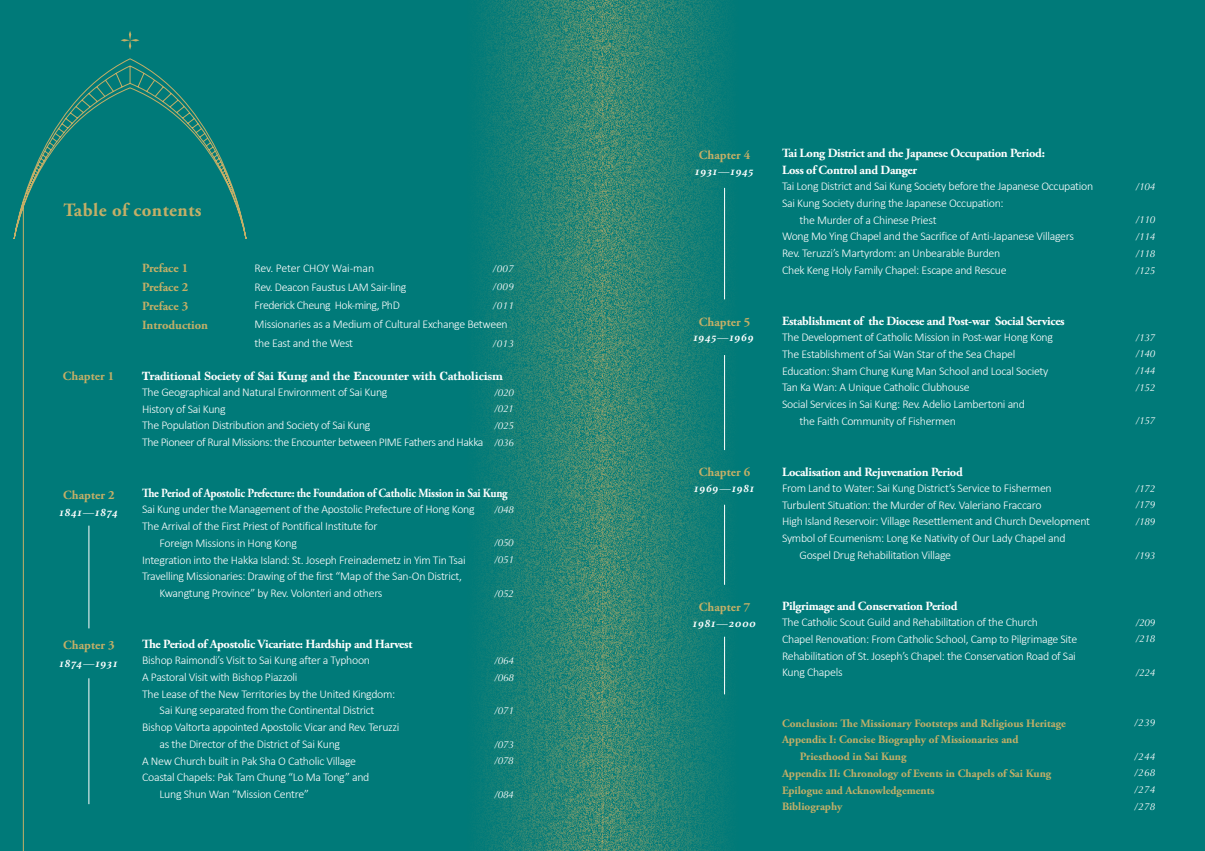
<style>
.page{position:relative;width:1205px;height:851px;background:#fff}
.page>*{position:absolute;margin:0;border:0;box-sizing:border-box;transform-origin:0 0}
.t1{font:700 18.75px "Adobe Garamond Pro";letter-spacing:.025em;color:#c4af67}
.目錄{font:700 12.5px "Adobe Garamond Pro";letter-spacing:-.025em;color:#fff}
.目錄-2{font:700 12.5px "Adobe Garamond Pro";color:#c4af67}
.目錄-3{font:700 12.5px "Adobe Garamond Pro";letter-spacing:-.025em;color:#fff;scale:.9 1}
.目錄-4{font:700 12.5px "Marion";letter-spacing:-.025em;color:#fff}
.目錄text_new{font:300 11.88px/16.8px "Calibri";letter-spacing:-.025em;color:#fff}
.目錄-5{font:300 11.88px/18.8px "Calibri";letter-spacing:-.025em;color:#fff}
.目錄-6{font:700 11.25px "Adobe Garamond Pro";color:#c4af67}
.目錄-7{font:italic 700 11.25px "Athelas";letter-spacing:.09em;color:#fff}
.目錄text_new-2{font:italic 10px "Optima";letter-spacing:-.025em;color:#fff}
.目錄-8{font:italic 10px "Optima";letter-spacing:.025em;color:#fff}
.s1{font-family:"Optima";font-weight:400;font-style:italic;font-size:10px}
</style>
<div class="page">
<div style="left:0;top:0;width:1205px;height:850px;background:#007a79"></div>
<img style="left:477px;top:0;width:125px;height:850px">
<svg style="left:602px;top:0;width:127px;height:850px"></svg>
<hr style="left:724px;top:188px;width:1px;height:111px;background:#fff">
<hr style="left:724px;top:355px;width:1px;height:95px;background:#fff">
<hr style="left:724px;top:504px;width:1px;height:80px;background:#fff">
<hr style="left:724px;top:636px;width:1px;height:58px;background:#fff">
<svg style="left:14px;top:58px;width:232px;height:792px"></svg>
<svg style="left:121px;top:31px;width:19px;height:19px"></svg>
<p class="t1" style="left:63px;top:199px;width:140px">Table of contents</p>
<p class="目錄-2" style="left:63px;top:368px;width:53px">Chapter 1</p>
<p class="目錄-2" style="left:63px;top:487px;width:53px">Chapter 2</p>
<p class="目錄-7" style="left:60px;top:502px;width:60px">1841—1874</p>
<p class="目錄-2" style="left:63px;top:637px;width:53px">Chapter 3</p>
<p class="目錄-7" style="left:60px;top:654px;width:59px">1874—1931</p>
<p class="目錄-2" style="left:142px;top:261px;width:48px">Preface 1</p>
<p class="目錄-5" style="left:255px;top:258px;width:121px">Rev. Peter CHOY Wai-man</p>
<p class="目錄-8" style="left:492px;top:262px;width:23px">/007</p>
<p class="目錄-2" style="left:142px;top:280px;width:48px">Preface 2</p>
<p class="目錄-5" style="left:255px;top:277px;width:153px">Rev. Deacon Faustus LAM Sair-ling</p>
<p class="目錄-8" style="left:492px;top:281px;width:23px">/009</p>
<p class="目錄-2" style="left:142px;top:298px;width:48px">Preface 3</p>
<p class="目錄-5" style="left:255px;top:295px;width:147px">Frederick Cheung Hok-ming, PhD</p>
<p class="目錄-8" style="left:492px;top:300px;width:23px">/011</p>
<p class="目錄-2" style="left:142px;top:317px;width:68px">Introduction</p>
<p class="目錄-5" style="left:255px;top:314px;width:255px">Missionaries as a Medium of Cultural Exchange Between the East and the West</p>
<p class="目錄-8" style="left:492px;top:337px;width:23px">/013</p>
<p class="目錄-4" style="left:142px;top:368px;width:362px">Traditional Society of Sai Kung and the Encounter with Catholicism</p>
<p class="目錄text_new" style="left:142px;top:383px;width:247px">The Geographical and Natural Environment of Sai Kung</p>
<p class="目錄text_new-2" style="left:494px;top:386px;width:21px">/020</p>
<p class="目錄text_new" style="left:142px;top:400px;width:85px">History of Sai Kung</p>
<p class="目錄text_new-2" style="left:494px;top:403px;width:21px">/021</p>
<p class="目錄text_new" style="left:142px;top:416px;width:230px">The Population Distribution and Society of Sai Kung</p>
<p class="目錄text_new-2" style="left:494px;top:420px;width:21px">/025</p>
<p class="目錄text_new" style="left:142px;top:433px;width:373px">The Pioneer of Rural Missions: the Encounter between PIME Fathers and Hakka <span class="s1">/036</span></p>
<p class="目錄-3" style="left:142px;top:486px;width:408px">The Period of Apostolic Prefecture: the Foundation of Catholic Mission in Sai Kung</p>
<p class="目錄text_new" style="left:142px;top:500px;width:334px">Sai Kung under the Management of the Apostolic Prefecture of Hong Kong</p>
<p class="目錄text_new-2" style="left:494px;top:503px;width:21px">/048</p>
<p class="目錄text_new" style="left:160px;top:517px;width:219px;text-indent:-18px">The Arrival of the First Priest of Pontifical Institute for<br>Foreign Missions in Hong Kong</p>
<p class="目錄text_new-2" style="left:494px;top:537px;width:21px">/050</p>
<p class="目錄text_new" style="left:142px;top:550px;width:325px">Integration into the Hakka Island: St. Joseph Freinademetz in Yim Tin Tsai</p>
<p class="目錄text_new-2" style="left:494px;top:554px;width:21px">/051</p>
<p class="目錄text_new" style="left:160px;top:567px;width:304px;text-indent:-18px">Travelling Missionaries: Drawing of the first “Map of the San-On District,<br>Kwangtung Province” by Rev. Volonteri and others</p>
<p class="目錄text_new-2" style="left:494px;top:587px;width:21px">/052</p>
<p class="目錄" style="left:142px;top:636px;width:272px">The Period of Apostolic Vicariate: Hardship and Harvest</p>
<p class="目錄text_new" style="left:142px;top:651px;width:229px">Bishop Raimondi’s Visit to Sai Kung after a Typhoon</p>
<p class="目錄text_new-2" style="left:494px;top:654px;width:21px">/064</p>
<p class="目錄text_new" style="left:142px;top:668px;width:157px">A Pastoral Visit with Bishop Piazzoli</p>
<p class="目錄text_new-2" style="left:494px;top:671px;width:21px">/068</p>
<p class="目錄text_new" style="left:142px;top:684px;width:255px;text-align:center">The Lease of the New Territories by the United Kingdom:<br>Sai Kung separated from the Continental District</p>
<p class="目錄text_new-2" style="left:494px;top:704px;width:21px">/071</p>
<p class="目錄text_new" style="left:160px;top:718px;width:241px;text-indent:-18px">Bishop Valtorta appointed Apostolic Vicar and Rev. Teruzzi as the Director of the District of Sai Kung</p>
<p class="目錄text_new-2" style="left:494px;top:738px;width:21px">/073</p>
<p class="目錄text_new" style="left:142px;top:751px;width:215px">A New Church built in Pak Sha O Catholic Village</p>
<p class="目錄text_new-2" style="left:494px;top:755px;width:21px">/078</p>
<p class="目錄text_new" style="left:160px;top:768px;width:211px;text-indent:-18px">Coastal Chapels: Pak Tam Chung “Lo Ma Tong” and<br>Lung Shun Wan “Mission Centre”</p>
<p class="目錄text_new-2" style="left:494px;top:788px;width:21px">/084</p>
<p class="目錄-2" style="left:699px;top:147px;width:53px">Chapter 4</p>
<p class="目錄-7" style="left:695px;top:162px;width:59px">1931—1945</p>
<p class="目錄-2" style="left:699px;top:315px;width:53px">Chapter 5</p>
<p class="目錄-7" style="left:694px;top:328px;width:62px">1945—1969</p>
<p class="目錄-2" style="left:699px;top:465px;width:53px">Chapter 6</p>
<p class="目錄-7" style="left:694px;top:479px;width:61px">1969—1981</p>
<p class="目錄-2" style="left:699px;top:599px;width:53px">Chapter 7</p>
<p class="目錄-7" style="left:693px;top:614px;width:64px">1981—2000</p>
<p class="目錄" style="left:782px;top:146px;width:264px">Tai Long District and the Japanese Occupation Period:</p>
<p class="目錄" style="left:782px;top:163px;width:136px">Loss of Control and Danger</p>
<p class="目錄text_new" style="left:782px;top:177px;width:313px">Tai Long District and Sai Kung Society before the Japanese Occupation</p>
<p class="目錄text_new-2" style="left:1135px;top:180px;width:21px">/104</p>
<p class="目錄text_new" style="left:799px;top:194px;width:206px;text-indent:-18px">Sai Kung Society during the Japanese Occupation: the Murder of a Chinese Priest</p>
<p class="目錄text_new-2" style="left:1135px;top:214px;width:21px">/110</p>
<p class="目錄text_new" style="left:782px;top:227px;width:293px">Wong Mo Ying Chapel and the Sacrifice of Anti-Japanese Villagers</p>
<p class="目錄text_new-2" style="left:1135px;top:231px;width:21px">/114</p>
<p class="目錄text_new" style="left:782px;top:244px;width:220px">Rev. Teruzzi’s Martyrdom: an Unbearable Burden</p>
<p class="目錄text_new-2" style="left:1135px;top:247px;width:21px">/118</p>
<p class="目錄text_new" style="left:782px;top:261px;width:226px">Chek Keng Holy Family Chapel: Escape and Rescue</p>
<p class="目錄text_new-2" style="left:1135px;top:264px;width:21px">/125</p>
<p class="目錄" style="left:782px;top:313px;width:284px">Establishment of the Diocese and Post-war Social Services</p>
<p class="目錄text_new" style="left:782px;top:328px;width:272px">The Development of Catholic Mission in Post-war Hong Kong</p>
<p class="目錄text_new-2" style="left:1135px;top:331px;width:21px">/137</p>
<p class="目錄text_new" style="left:782px;top:345px;width:235px">The Establishment of Sai Wan Star of the Sea Chapel</p>
<p class="目錄text_new-2" style="left:1135px;top:348px;width:21px">/140</p>
<p class="目錄text_new" style="left:782px;top:361px;width:268px">Education: Sham Chung Kung Man School and Local Society</p>
<p class="目錄text_new-2" style="left:1135px;top:365px;width:21px">/144</p>
<p class="目錄text_new" style="left:782px;top:378px;width:189px">Tan Ka Wan: A Unique Catholic Clubhouse</p>
<p class="目錄text_new-2" style="left:1135px;top:381px;width:21px">/152</p>
<p class="目錄text_new" style="left:799px;top:395px;width:227px;text-indent:-18px">Social Services in Sai Kung: Rev. Adelio Lambertoni and the Faith Community of Fishermen</p>
<p class="目錄text_new-2" style="left:1135px;top:415px;width:21px">/157</p>
<p class="目錄" style="left:782px;top:464px;width:182px">Localisation and Rejuvenation Period</p>
<p class="目錄text_new" style="left:782px;top:479px;width:271px">From Land to Water: Sai Kung District’s Service to Fishermen</p>
<p class="目錄text_new-2" style="left:1135px;top:482px;width:21px">/172</p>
<p class="目錄text_new" style="left:782px;top:495px;width:261px">Turbulent Situation: the Murder of Rev. Valeriano Fraccaro</p>
<p class="目錄text_new-2" style="left:1135px;top:499px;width:21px">/179</p>
<p class="目錄text_new" style="left:782px;top:512px;width:310px">High Island Reservoir: Village Resettlement and Church Development</p>
<p class="目錄text_new-2" style="left:1135px;top:515px;width:21px">/189</p>
<p class="目錄text_new" style="left:799px;top:529px;width:268px;text-indent:-18px">Symbol of Ecumenism: Long Ke Nativity of Our Lady Chapel and<br>Gospel Drug Rehabilitation Village</p>
<p class="目錄text_new-2" style="left:1135px;top:549px;width:21px">/193</p>
<p class="目錄" style="left:782px;top:598px;width:177px">Pilgrimage and Conservation Period</p>
<p class="目錄text_new" style="left:782px;top:613px;width:257px">The Catholic Scout Guild and Rehabilitation of the Church</p>
<p class="目錄text_new-2" style="left:1135px;top:616px;width:21px">/209</p>
<p class="目錄text_new" style="left:782px;top:629px;width:297px">Chapel Renovation: From Catholic School, Camp to Pilgrimage Site</p>
<p class="目錄text_new-2" style="left:1135px;top:633px;width:21px">/218</p>
<p class="目錄text_new" style="left:782px;top:646px;width:295px">Rehabilitation of St. Joseph’s Chapel: the Conservation Road of Sai<br>Kung Chapels</p>
<p class="目錄text_new-2" style="left:1135px;top:666px;width:21px">/224</p>
<p class="目錄-6" style="left:782px;top:716px;width:285px">Conclusion: The Missionary Footsteps and Religious Heritage</p>
<p class="目錄-8" style="left:1134px;top:716px;width:23px">/239</p>
<p class="目錄-6" style="left:782px;top:732px;width:238px">Appendix I: Concise Biography of Missionaries and</p>
<p class="目錄-6" style="left:800px;top:749px;width:108px">Priesthood in Sai Kung</p>
<p class="目錄-8" style="left:1134px;top:750px;width:23px">/244</p>
<p class="目錄-6" style="left:782px;top:766px;width:271px">Appendix II: Chronology of Events in Chapels of Sai Kung</p>
<p class="目錄-8" style="left:1134px;top:767px;width:23px">/268</p>
<p class="目錄-6" style="left:782px;top:783px;width:154px">Epilogue and Acknowledgements</p>
<p class="目錄-8" style="left:1134px;top:783px;width:23px">/274</p>
<p class="目錄-6" style="left:782px;top:800px;width:62px">Bibliography</p>
<p class="目錄-8" style="left:1134px;top:800px;width:23px">/278</p>
</div>
